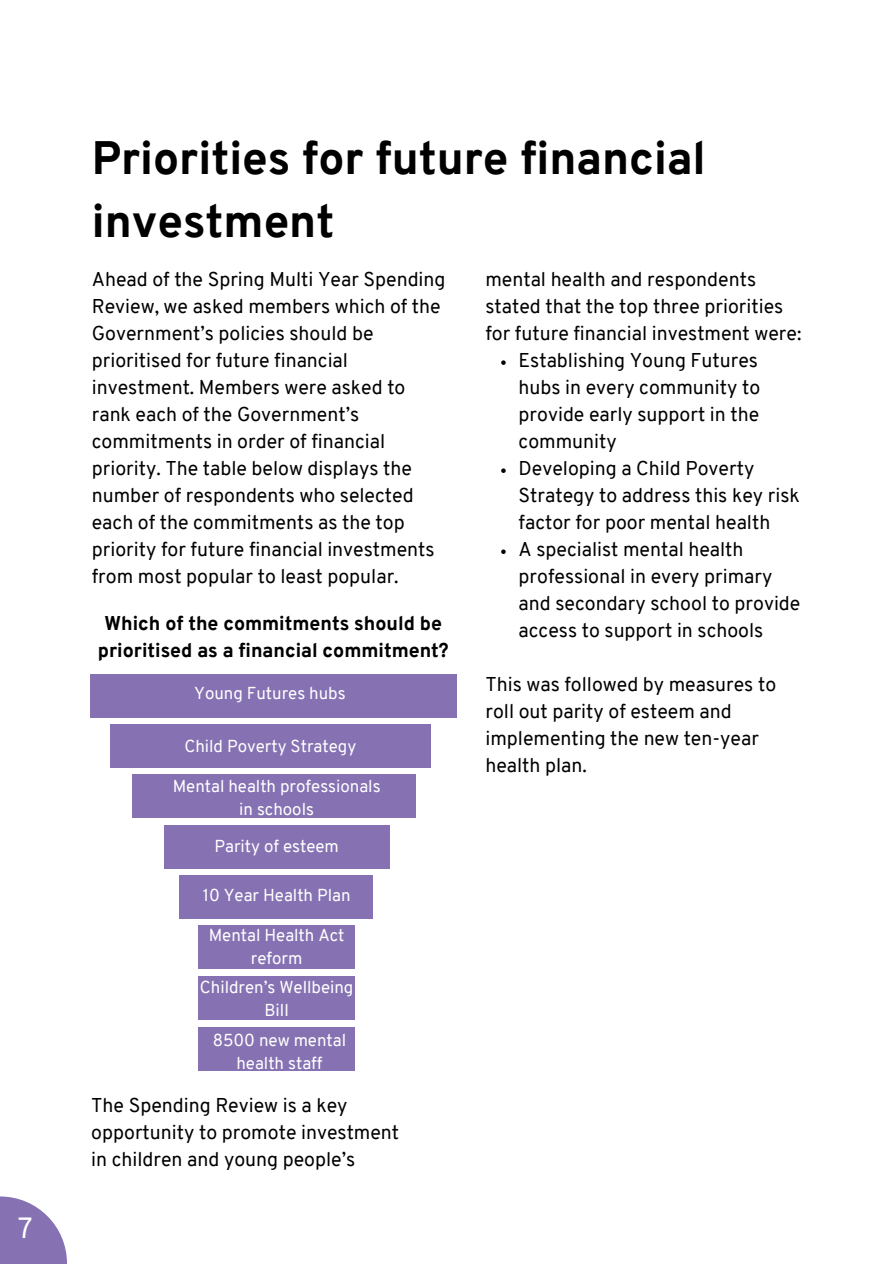
<style>
.page{position:relative;width:894px;height:1264px;background:#fff}
.page>*{position:absolute;margin:0;border:0;box-sizing:border-box;transform-origin:0 0}
.t1{font:800 45.75px/63px "Overpass";color:#000}
.t2{font:28.5px "Overpass";color:#fff}
.t3{font:19.5px/27px "Overpass";color:#000}
.t4{font:800 19.5px/27px "Overpass";color:#000;text-align:center}
.t5{font:16.95px/22.8px "Overpass";color:#fff;text-align:center}
</style>
<div class="page">
<div style="left:90px;top:674px;width:366px;height:44px;background:#8672b3"></div>
<div style="left:110px;top:724px;width:320px;height:44px;background:#8672b3"></div>
<div style="left:132px;top:774px;width:283px;height:44px;background:#8672b3"></div>
<div style="left:164px;top:824px;width:225px;height:44px;background:#8672b3"></div>
<div style="left:179px;top:875px;width:193px;height:44px;background:#8672b3"></div>
<div style="left:198px;top:925px;width:156px;height:44px;background:#8672b3"></div>
<div style="left:198px;top:975px;width:156px;height:44px;background:#8672b3"></div>
<div style="left:198px;top:1027px;width:156px;height:44px;background:#8672b3"></div>
<svg style="left:501px;top:360px;width:4px;height:5px"></svg>
<svg style="left:501px;top:468px;width:4px;height:5px"></svg>
<svg style="left:501px;top:549px;width:4px;height:5px"></svg>
<svg style="left:0;top:1196px;width:67px;height:67px;fill:#8672b3"></svg>
<h2 class="t2" style="left:18px;top:1207px;width:16px">7</h2>
<h1 class="t1" style="left:92px;top:127px;width:615px">Priorities for future financial investment</h1>
<p class="t3" style="left:92px;top:265px;width:355px">Ahead of the Spring Multi Year Spending Review, we asked members which of the Government’s policies should be prioritised for future financial investment. Members were asked to rank each of the Government’s commitments in order of financial priority. The table below displays the number of respondents who selected each of the commitments as the top priority for future financial investments from most popular to least popular.</p>
<p class="t4" style="left:98px;top:609px;width:352px">Which of the commitments should be prioritised as a financial commitment?</p>
<p class="t5" style="left:194px;top:682px;width:153px">Young Futures hubs</p>
<p class="t5" style="left:184px;top:734px;width:173px">Child Poverty Strategy</p>
<p class="t5" style="left:173px;top:774px;width:209px">Mental health professionals in schools</p>
<p class="t5" style="left:214px;top:834px;width:126px">Parity of esteem</p>
<p class="t5" style="left:203px;top:883px;width:149px">10 Year Health Plan</p>
<p class="t5" style="left:209px;top:924px;width:137px">Mental Health Act reform</p>
<p class="t5" style="left:200px;top:976px;width:155px">Children’s Wellbeing<br>Bill</p>
<p class="t5" style="left:213px;top:1028px;width:135px">8500 new mental health staff</p>
<p class="t3" style="left:91px;top:1091px;width:309px">The Spending Review is a key opportunity to promote investment in children and young people’s</p>
<p class="t3" style="left:485px;top:266px;width:272px">mental health and respondents</p>
<p class="t3" style="left:485px;top:293px;width:299px">stated that the top three priorities</p>
<p class="t3" style="left:485px;top:320px;width:317px">for future financial investment were:</p>
<p class="t3" style="left:518px;top:347px;width:241px">Establishing Young Futures</p>
<p class="t3" style="left:518px;top:374px;width:243px">hubs in every community to</p>
<p class="t3" style="left:518px;top:401px;width:242px">provide early support in the</p>
<p class="t3" style="left:518px;top:428px;width:100px">community</p>
<p class="t3" style="left:518px;top:455px;width:237px">Developing a Child Poverty</p>
<p class="t3" style="left:518px;top:482px;width:283px">Strategy to address this key risk</p>
<p class="t3" style="left:518px;top:509px;width:253px">factor for poor mental health</p>
<p class="t3" style="left:518px;top:536px;width:226px">A specialist mental health</p>
<p class="t3" style="left:518px;top:563px;width:255px">professional in every primary</p>
<p class="t3" style="left:518px;top:590px;width:283px">and secondary school to provide</p>
<p class="t3" style="left:518px;top:617px;width:246px">access to support in schools</p>
<p class="t3" style="left:485px;top:671px;width:292px">This was followed by measures to roll out parity of esteem and implementing the new ten-year health plan.</p>
</div>
